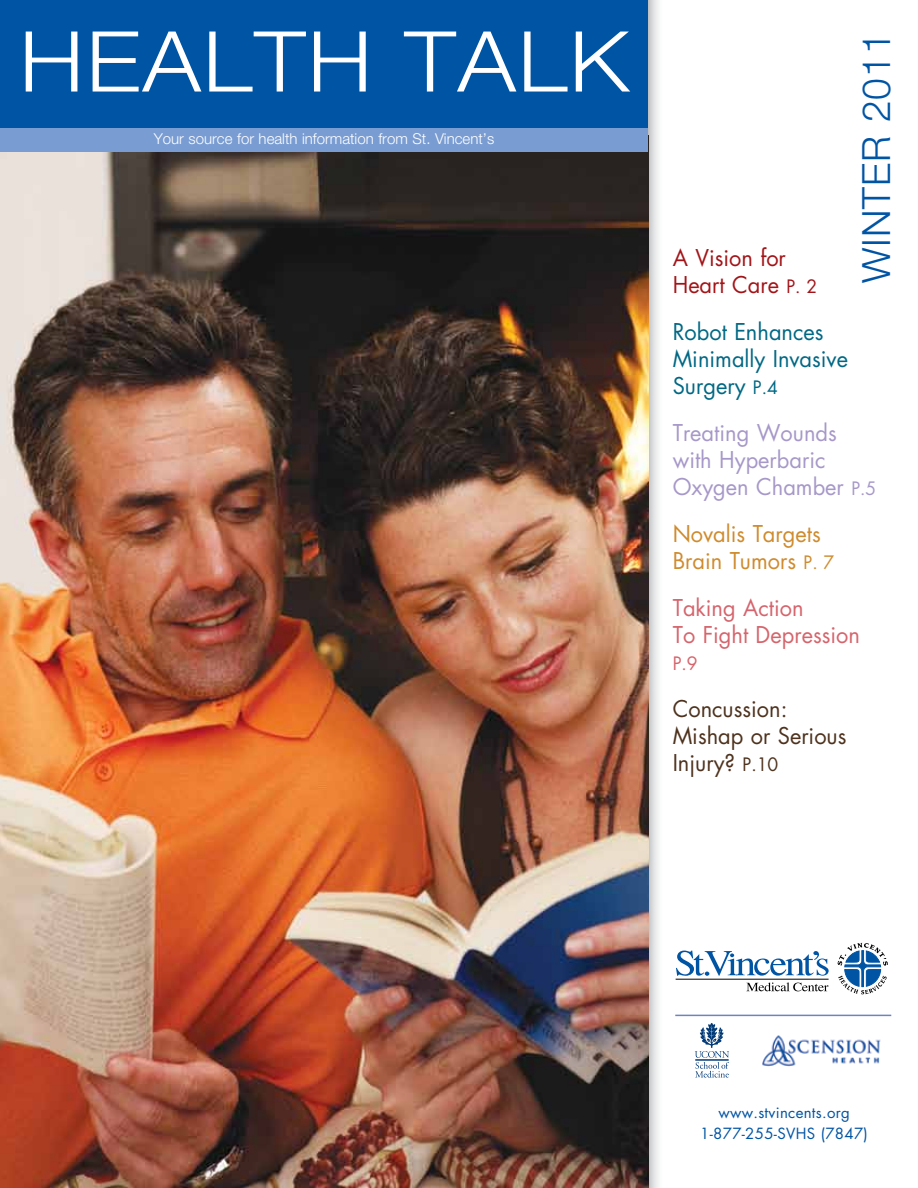
<style>
.page{position:relative;width:918px;height:1188px;background:#fff}
.page>*{position:absolute;margin:0;border:0;box-sizing:border-box;transform-origin:0 0}
.t1{font:300 84px "Helvetica Neue";letter-spacing:.02em;color:#fff;scale:1.1 1}
.t2{font:300 39px "Helvetica Neue";letter-spacing:.025em;color:#0054a4}
.t3{font:22.5px/27px "Futura";color:#a698c9}
.t4{font:22.5px/27px "Futura";color:#006884}
.t5{font:22.5px/27px "Futura";color:#4e321d}
.t6{font:22.5px/27px "Futura";color:#d6646c}
.t7{font:22.5px/27px "Futura";color:#cf8b2d}
.t8{font:22.5px/27px "Futura";color:#a31418}
.t9{font:18px "Futura";color:#d6646c}
.t10{font:300 15px "Helvetica Neue";color:#fff}
.t11{font:15px/21px "Futura";letter-spacing:.02em;color:#0054a4;text-align:center}
.s1{font-size:18px}
</style>
<div class="page">
<img style="left:648px;top:0;width:11px;height:1188px">
<img style="left:0;top:152px;width:648px;height:1036px">
<svg style="left:676px;top:951px;width:153px;height:25px"></svg>
<hr style="left:676px;top:979px;width:153px;height:1px;background:#000">
<svg style="left:837px;top:943px;width:51px;height:51px"></svg>
<svg style="left:746px;top:982px;width:82px;height:9px"></svg>
<img style="left:762px;top:1035px;width:119px;height:32px">
<svg style="left:695px;top:1023px;width:34px;height:55px"></svg>
<hr style="left:695px;top:1060px;width:34px;height:1px;background:#003976">
<hr style="left:675px;top:1015px;width:216px;height:1px;background:#6d84c0">
<div style="left:0;top:0;width:648px;height:151px;background:#0054a4"></div>
<div style="left:0;top:128px;width:648px;height:24px;background:#799cd2"></div>
<h1 class="t1" style="left:19px;top:10px;width:556px">HEALTH TALK</h1>
<p class="t10" style="left:154px;top:129px;width:342px">Your source for health information from St. Vincent’s</p>
<h2 class="t2" style="left:852px;top:283px;width:252px;rotate:-90deg">Winter 2011</h2>
<h3 class="t8" style="left:673px;top:245px;width:146px">A Vision for<br>Heart Care <span class="s1">P. 2</span></h3>
<h3 class="t4" style="left:673px;top:319px;width:177px">Robot Enhances<br>Minimally Invasive<br>Surgery <span class="s1">P.4</span></h3>
<h3 class="t3" style="left:673px;top:420px;width:205px">Treating Wounds with Hyperbaric<br>Oxygen Chamber <span class="s1">P.5</span></h3>
<h3 class="t7" style="left:673px;top:521px;width:163px">Novalis Targets<br>Brain Tumors <span class="s1">P. 7</span></h3>
<h3 class="t6" style="left:673px;top:595px;width:189px">Taking Action<br>To Fight Depression</h3>
<p class="t9" style="left:673px;top:652px;width:26px">P.9</p>
<h3 class="t5" style="left:673px;top:696px;width:175px">Concussion:<br>Mishap or Serious<br>Injury? <span class="s1">P.10</span></h3>
<p class="t11" style="left:700px;top:1102px;width:169px">www.stvincents.org<br>1-877-255-SVHS (7847)</p>
</div>
